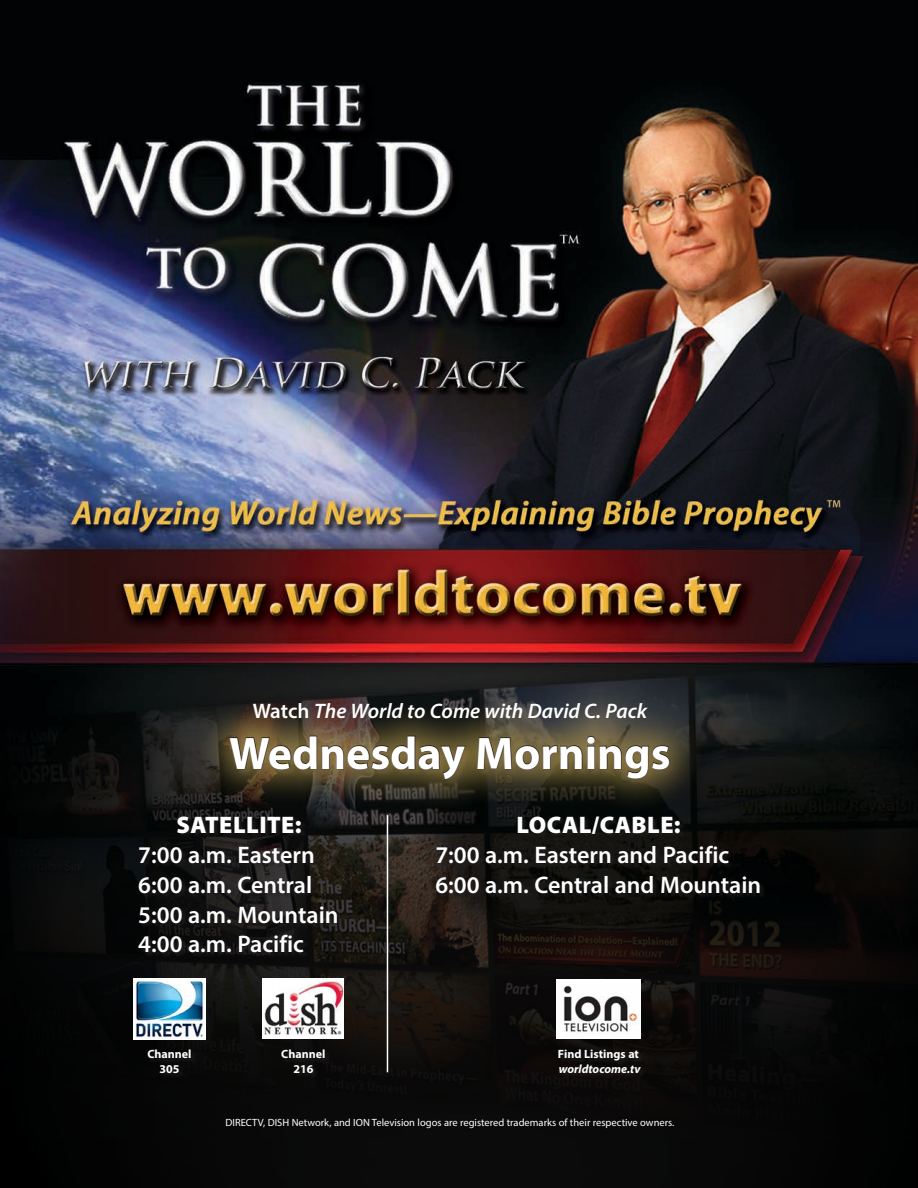
<style>
.page{position:relative;width:918px;height:1188px;background:#fff}
.page>*{position:absolute;margin:0;border:0;box-sizing:border-box;transform-origin:0 0}
.t1{font:700 45.75px "Myriad Pro";color:#fff}
.t2{font:600 24px/29.7px "Myriad Pro";color:#fff}
.t3{font:900 24px "Myriad Pro";letter-spacing:.02em;color:#fff}
.t4{font:italic 600 21px "Myriad Pro";color:#fff}
.t5{font:700 12px/14.4px "Myriad Pro";color:#fff;text-align:center}
.t6{font:italic 700 12px "Myriad Pro";color:#fff}
.t7{font:10.5px "Myriad Pro";color:#fff}
.s1{font-style:normal}
</style>
<div class="page">
<img style="left:0;top:0;width:918px;height:664px">
<svg style="left:0;top:664px;width:918px;height:524px;background:#0d0c0c"></svg>
<div style="left:192px;top:698px;width:515px;height:118px;background:#f7d064;opacity:.5"></div>
<svg style="left:229px;top:735px;width:237px;height:45px;background:#655533"></svg>
<svg style="left:477px;top:736px;width:193px;height:43px;background:#655836"></svg>
<img style="left:556px;top:979px;width:85px;height:60px">
<div style="left:559px;top:1050px;width:88px;height:28px;background:#120e0d"></div>
<img style="left:134px;top:978px;width:71px;height:61px">
<div style="left:148px;top:1050px;width:49px;height:28px;background:#0b0a0a"></div>
<img style="left:263px;top:978px;width:81px;height:60px">
<div style="left:282px;top:1050px;width:49px;height:28px;background:#0e0d0d"></div>
<div style="left:139px;top:817px;width:204px;height:141px;background:#231f20;opacity:.75"></div>
<div style="left:436px;top:817px;width:330px;height:82px;background:#231f20;opacity:.75"></div>
<hr style="left:387px;top:815px;width:1px;height:257px;background:#fff">
<p class="t4" style="left:253px;top:697px;width:396px"><span class="s1">Watch</span> The World to Come with David C. Pack</p>
<h1 class="t1" style="left:229px;top:723px;width:443px">Wednesday Mornings</h1>
<p class="t3" style="left:177px;top:809px;width:126px">SATELLITE:</p>
<p class="t2" style="left:138px;top:840px;width:202px">7:00 a.m. Eastern<br>6:00 a.m. Central<br>5:00 a.m. Mountain<br>4:00 a.m. Pacific</p>
<p class="t5" style="left:147px;top:1047px;width:46px">Channel<br>305</p>
<p class="t5" style="left:281px;top:1047px;width:46px">Channel<br>216</p>
<p class="t3" style="left:517px;top:809px;width:166px">LOCAL/CABLE:</p>
<p class="t2" style="left:435px;top:840px;width:327px">7:00 a.m. Eastern and Pacific<br>6:00 a.m. Central and Mountain</p>
<p class="t5" style="left:558px;top:1047px;width:83px">Find Listings at</p>
<p class="t6" style="left:559px;top:1061px;width:83px">worldtocome.tv</p>
<p class="t7" style="left:226px;top:1116px;width:450px">DIRECTV, DISH Network, and ION Television logos are registered trademarks of their respective owners.</p>
</div>
